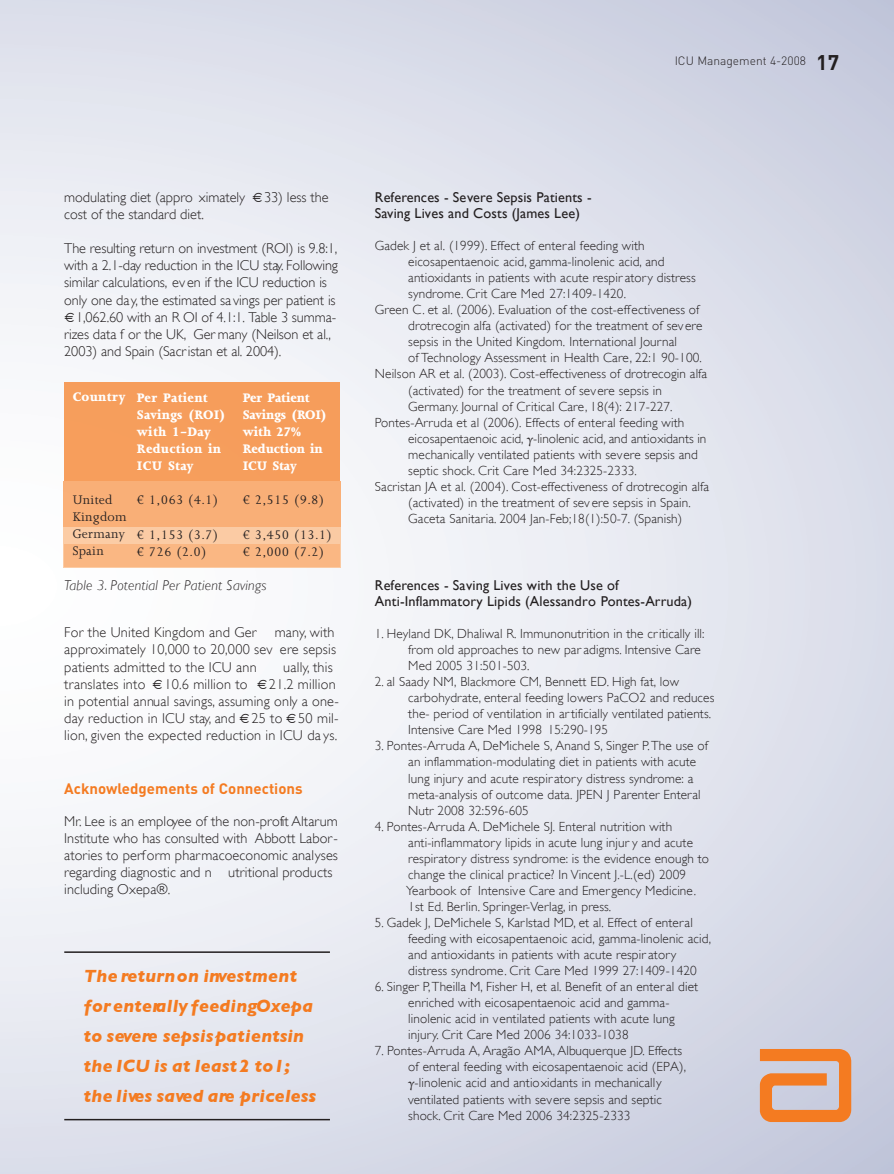
<style>
.page{position:relative;width:894px;height:1174px;background:#fff}
.page>*{position:absolute;margin:0;border:0;box-sizing:border-box;transform-origin:0 0}
.t1{font:700 21px "DIN";color:#231f20}
.t2{font:italic 700 18px/30px "Gill Sans";letter-spacing:.015em;color:#f47b21}
.t3{font:700 15px "DIN";color:#f47b21}
.t4{font:300 14.25px/17.1px "Gill Sans";letter-spacing:.005em;color:#231f20}
.t5{font:14.25px/16px "Gill Sans";letter-spacing:.01em;color:#231f20}
.t6{font:14.25px/17.1px "Joanna";letter-spacing:.015em;color:#231f20}
.t7{font:800 14.25px/17.1px "Joanna";letter-spacing:.015em;color:#fff}
.t8{font:800 14.25px/17.1px "Joanna";letter-spacing:-.01em;color:#fff}
.t9{font:italic 300 14.25px "Gill Sans";letter-spacing:.015em;color:#231f20}
.t10{font:300 13.2px/16px "Gill Sans";letter-spacing:.01em;color:#231f20}
.t11{font:300 12px "DIN";color:#231f20}
.s1{font-family:"Arno Pro";font-weight:400}
</style>
<div class="page">
<img style="left:0;top:0;width:893px;height:1173px">
<img style="left:64px;top:382px;width:276px;height:162px">
<hr style="left:64px;top:951px;width:266px;height:1px;background:#231f20">
<hr style="left:64px;top:1118px;width:266px;height:2px;background:#231f20">
<div style="left:64px;top:544px;width:276px;height:23px;background:#fab783"></div>
<svg style="left:759px;top:1048px;width:92px;height:73px;background:#e1a076"></svg>
<svg style="left:253px;top:193px;width:9px;height:9px"></svg>
<svg style="left:65px;top:312px;width:9px;height:9px"></svg>
<svg style="left:153px;top:679px;width:9px;height:9px"></svg>
<svg style="left:257px;top:679px;width:9px;height:9px"></svg>
<svg style="left:240px;top:713px;width:9px;height:9px"></svg>
<svg style="left:286px;top:713px;width:10px;height:9px"></svg>
<p class="t11" style="left:674px;top:57px;width:133px">ICU Management 4-2008</p>
<h1 class="t1" style="left:816px;top:55px;width:24px">17</h1>
<p class="t4" style="left:64px;top:188px;width:182px">modulating diet (appro ximately</p>
<p class="t4" style="left:264px;top:188px;width:66px">33) less the</p>
<p class="t4" style="left:64px;top:206px;width:141px">cost of the standard diet.</p>
<p class="t4" style="left:64px;top:240px;width:275px">The resulting return on investment (ROI) is 9.8:1,</p>
<p class="t4" style="left:64px;top:257px;width:275px">with a 2.1-day reduction in the ICU stay. Following</p>
<p class="t4" style="left:64px;top:274px;width:264px">similar calculations, even if the ICU reduction is</p>
<p class="t4" style="left:64px;top:291px;width:273px">only one day, the estimated savings per patient is</p>
<p class="t4" style="left:76px;top:308px;width:261px">1,062.60 with an R OI of 4.1:1. Table 3 summa-</p>
<p class="t4" style="left:64px;top:325px;width:268px">rizes data f or the UK, Ger many (Neilson et al.,</p>
<p class="t4" style="left:64px;top:342px;width:218px">2003) and Spain (Sacristan et al. 2004).</p>
<p class="t7" style="left:73px;top:390px;width:54px">Country</p>
<p class="t6" style="left:73px;top:492px;width:55px">United<br>Kingdom<br>Germany<br>Spain</p>
<p class="t7" style="left:137px;top:390px;width:90px">Per Patient<br>Savings (ROI) with 1-Day<br>Reduction in<br>ICU Stay</p>
<p class="t6" style="left:137px;top:493px;width:83px">€ 1,063 (4.1)</p>
<p class="t6" style="left:137px;top:527px;width:83px">€ 1,153 (3.7) € 726 (2.0)</p>
<p class="t8" style="left:243px;top:390px;width:86px">Per Patient<br>Savings (ROI) with 27%<br>Reduction in<br>ICU Stay</p>
<p class="t6" style="left:243px;top:493px;width:83px">€ 2,515 (9.8)</p>
<p class="t6" style="left:243px;top:527px;width:91px">€ 3,450 (13.1) € 2,000 (7.2)</p>
<p class="t9" style="left:64px;top:577px;width:203px">Table 3. Potential Per Patient Savings</p>
<p class="t4" style="left:64px;top:624px;width:194px">For the United Kingdom and Ger</p>
<p class="t4" style="left:64px;top:624px;width:273px;text-align:justify;text-indent:210px">many, with approximately 10,000 to 20,000 sev ere sepsis patients admitted to the ICU ann</p>
<p class="t4" style="left:283px;top:658px;width:51px">ually, this</p>
<p class="t4" style="left:64px;top:675px;width:83px">translates into</p>
<p class="t4" style="left:164px;top:675px;width:85px">10.6 million to</p>
<p class="t4" style="left:64px;top:675px;width:276px;text-indent:205px">21.2 million in potential annual savings, assuming only a one&shy;day reduction in ICU stay, and 25 to 50 mil&shy;lion, given the expected reduction in ICU da ys.</p>
<p class="t3" style="left:64px;top:782px;width:240px">Acknowledgements of Connections</p>
<p class="t4" style="left:64px;top:812px;width:275px">Mr. Lee is an employee of the non-profit Altarum Institute who has consulted with Abbott Labor - atories to perform pharmacoeconomic analyses regarding diagnostic and n utritional products including Oxepa®.</p>
<h2 class="t2" style="left:84px;top:960px;width:234px">The return on investment for enterally feeding Oxepa to severe sepsis patients in the ICU is at least 2 to1; the lives saved are priceless.</h2>
<p class="t5" style="left:375px;top:189px;width:218px">References - Severe Sepsis Patients -<br>Saving Lives and Costs (James Lee)</p>
<p class="t10" style="left:375px;top:237px;width:271px">Gadek J et al. (1999). Effect of enteral feeding with</p>
<p class="t10" style="left:408px;top:253px;width:258px">eicosapentaenoic acid, gamma-linolenic acid, and</p>
<p class="t10" style="left:408px;top:270px;width:289px">antioxidants in patients with acute respir atory distress</p>
<p class="t10" style="left:408px;top:286px;width:219px">syndrome. Crit Care Med 27:1409-1420.</p>
<p class="t10" style="left:375px;top:302px;width:326px">Green C. et al. (2006). Evaluation of the cost-effectiveness of</p>
<p class="t10" style="left:408px;top:318px;width:295px">drotrecogin alfa (activated) for the treatment of severe</p>
<p class="t10" style="left:408px;top:334px;width:270px">sepsis in the United Kingdom. International Journal</p>
<p class="t10" style="left:408px;top:350px;width:295px">of Technology Assessment in Health Care, 22:1 90-100.</p>
<p class="t10" style="left:375px;top:366px;width:334px">Neilson AR et al. (2003). Cost-effectiveness of drotrecogin alfa</p>
<p class="t10" style="left:408px;top:382px;width:255px">(activated) for the treatment of severe sepsis in</p>
<p class="t10" style="left:408px;top:398px;width:266px">Germany. Journal of Critical Care, 18(4): 217-227.</p>
<p class="t10" style="left:375px;top:414px;width:311px">Pontes-Arruda et al (2006). Effects of enteral feeding with</p>
<p class="t10" style="left:408px;top:430px;width:299px">eicosapentaenoic acid, <span class="s1">γ</span>-linolenic acid, and antioxidants in</p>
<p class="t10" style="left:408px;top:446px;width:291px">mechanically ventilated patients with severe sepsis and</p>
<p class="t10" style="left:408px;top:462px;width:230px">septic shock. Crit Care Med 34:2325-2333.</p>
<p class="t10" style="left:375px;top:478px;width:335px">Sacristan JA et al. (2004). Cost-effectiveness of drotrecogin alfa</p>
<p class="t10" style="left:408px;top:494px;width:284px">(activated) in the treatment of severe sepsis in Spain.</p>
<p class="t10" style="left:408px;top:510px;width:275px">Gaceta Sanitaria. 2004 Jan-Feb;18(1):50-7. (Spanish)</p>
<p class="t5" style="left:375px;top:577px;width:318px">References - Saving Lives with the Use of<br>Anti-Inflammatory Lipids (Alessandro Pontes-Arruda)</p>
<p class="t10" style="left:408px;top:625px;width:298px;text-indent:-33px">1. Heyland DK, Dhaliwal R. Immunonutrition in the critically ill: from old approaches to new par adigms. Intensive Care<br>Med 2005 31:501-503.</p>
<p class="t10" style="left:408px;top:673px;width:307px;text-indent:-33px">2. al Saady NM, Blackmore CM, Bennett ED. High fat, low carbohydrate, enteral feeding lowers PaCO2 and reduces the- period of ventilation in ar tificially ventilated patients.<br>Intensive Care Med 1998 15:290-195</p>
<p class="t10" style="left:408px;top:737px;width:301px;text-indent:-33px">3. Pontes-Arruda A, DeMichele S, Anand S, Singer P. The use of an inflammation-modulating diet in patients with acute lung injury and acute respiratory distress syndrome: a meta-analysis of outcome data. JPEN J Parenter Enteral Nutr 2008 32:596-605</p>
<p class="t10" style="left:406px;top:818px;width:304px;text-indent:-31px">4. Pontes-Arruda A. DeMichele SJ. Enteral nutrition with anti-inflammatory lipids in acute lung injur y and acute respiratory distress syndrome: is the evidence enough to change the clinical practice? In Vincent J.-L.(ed) 2009<br>Yearbook of Intensive Care and Emergency Medicine.<br>1st Ed. Berlin. Springer-Verlag, in press.</p>
<p class="t10" style="left:408px;top:914px;width:304px;text-indent:-33px">5. Gadek J, DeMichele S, Karlstad MD, et al. Effect of enteral feeding with eicosapentaenoic acid, gamma-linolenic acid, and antioxidants in patients with acute respir atory distress syndrome. Crit Care Med 1999 27:1409-1420</p>
<p class="t10" style="left:408px;top:978px;width:291px;text-indent:-33px">6. Singer P, Theilla M, Fisher H, et al. Benefit of an enteral diet enriched with eicosapentaenoic acid and gamma&shy;linolenic acid in ventilated patients with acute lung injury. Crit Care Med 2006 34:1033-1038</p>
<p class="t10" style="left:408px;top:1042px;width:279px;text-indent:-33px">7. Pontes-Arruda A, Aragão AMA, Albuquerque JD. Effects of enteral feeding with eicosapentaenoic acid (EPA), <span class="s1">γ</span>-linolenic acid and antioxidants in mechanically ventilated patients with severe sepsis and septic shock. Crit Care Med 2006 34:2325-2333</p>
</div>
